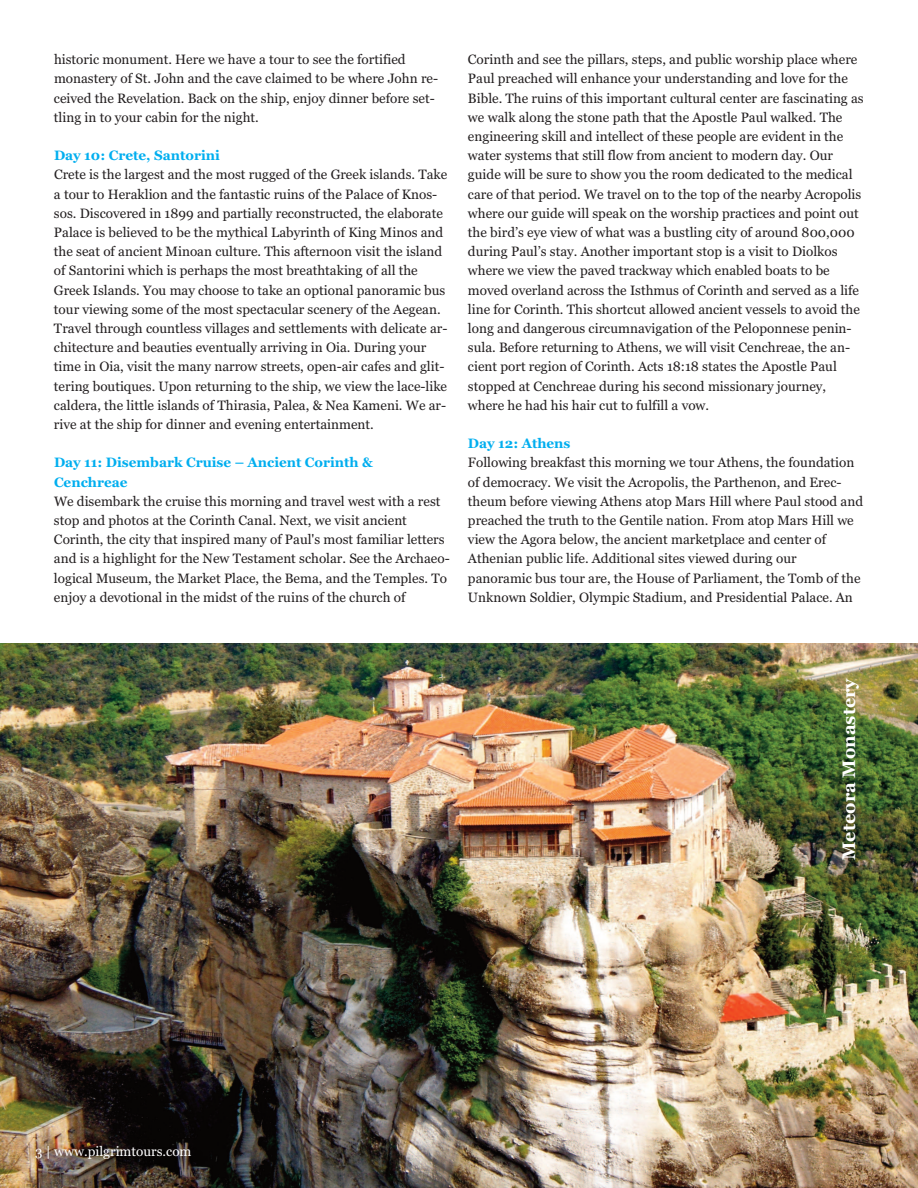
<style>
.page{position:relative;width:918px;height:1188px;background:#fff}
.page>*{position:absolute;margin:0;border:0;box-sizing:border-box;transform-origin:0 0}
.t1{font:700 18px "Georgia";color:#fff}
.t2{font:13.5px/19.2px "Georgia";color:#231f20}
.t3{font:700 13.5px/19.2px "Georgia";color:#00aeef}
.t4{font:13.5px "Georgia";color:#fff}
</style>
<div class="page">
<img style="left:0;top:643px;width:918px;height:545px">
<img style="left:27px;top:1138px;width:246px;height:46px">
<p class="t2" style="left:54px;top:50px;width:386px">historic monument. Here we have a tour to see the fortified monastery of St. John and the cave claimed to be where John re&shy;ceived the Revelation. Back on the ship, enjoy dinner before set&shy;tling in to your cabin for the night.</p>
<p class="t3" style="left:54px;top:146px;width:168px">Day 10: Crete, Santorini</p>
<p class="t2" style="left:54px;top:165px;width:395px">Crete is the largest and the most rugged of the Greek islands. Take a tour to Heraklion and the fantastic ruins of the Palace of Knos&shy;sos. Discovered in 1899 and partially reconstructed, the elaborate Palace is believed to be the mythical Labyrinth of King Minos and the seat of ancient Minoan culture. This afternoon visit the island of Santorini which is perhaps the most breathtaking of all the Greek Islands. You may choose to take an optional panoramic bus tour viewing some of the most spectacular scenery of the Aegean.<br>Travel through countless villages and settlements with delicate ar&shy;chitecture and beauties eventually arriving in Oia. During your time in Oia, visit the many narrow streets, open-air cafes and glit&shy;tering boutiques. Upon returning to the ship, we view the lace-like caldera, the little islands of Thirasia, Palea, &amp; Nea Kameni. We ar&shy;rive at the ship for dinner and evening entertainment.</p>
<p class="t3" style="left:54px;top:453px;width:321px">Day 11: Disembark Cruise – Ancient Corinth &amp;<br>Cenchreae</p>
<p class="t2" style="left:54px;top:492px;width:397px">We disembark the cruise this morning and travel west with a rest stop and photos at the Corinth Canal. Next, we visit ancient Corinth, the city that inspired many of Paul's most familiar letters and is a highlight for the New Testament scholar. See the Archaeo&shy;logical Museum, the Market Place, the Bema, and the Temples. To enjoy a devotional in the midst of the ruins of the church of</p>
<p class="t2" style="left:468px;top:50px;width:397px">Corinth and see the pillars, steps, and public worship place where Paul preached will enhance your understanding and love for the Bible. The ruins of this important cultural center are fascinating as we walk along the stone path that the Apostle Paul walked. The engineering skill and intellect of these people are evident in the water systems that still flow from ancient to modern day. Our guide will be sure to show you the room dedicated to the medical care of that period. We travel on to the top of the nearby Acropolis where our guide will speak on the worship practices and point out the bird’s eye view of what was a bustling city of around 800,000 during Paul’s stay. Another important stop is a visit to Diolkos where we view the paved trackway which enabled boats to be moved overland across the Isthmus of Corinth and served as a life line for Corinth. This shortcut allowed ancient vessels to avoid the long and dangerous circumnavigation of the Peloponnese penin&shy;sula. Before returning to Athens, we will visit Cenchreae, the an&shy;cient port region of Corinth. Acts 18:18 states the Apostle Paul stopped at Cenchreae during his second missionary journey, where he had his hair cut to fulfill a vow.</p>
<p class="t3" style="left:468px;top:434px;width:104px">Day 12: Athens</p>
<p class="t2" style="left:468px;top:453px;width:397px">Following breakfast this morning we tour Athens, the foundation of democracy. We visit the Acropolis, the Parthenon, and Erec&shy;theum before viewing Athens atop Mars Hill where Paul stood and preached the truth to the Gentile nation. From atop Mars Hill we view the Agora below, the ancient marketplace and center of Athenian public life. Additional sites viewed during our panoramic bus tour are, the House of Parliament, the Tomb of the Unknown Soldier, Olympic Stadium, and Presidential Palace. An</p>
<h1 class="t1" style="left:838px;top:860px;width:183px;rotate:-90deg">Meteora Monastery</h1>
<p class="t4" style="left:35px;top:1144px;width:158px">3 | www.pilgrimtours.com</p>
</div>
